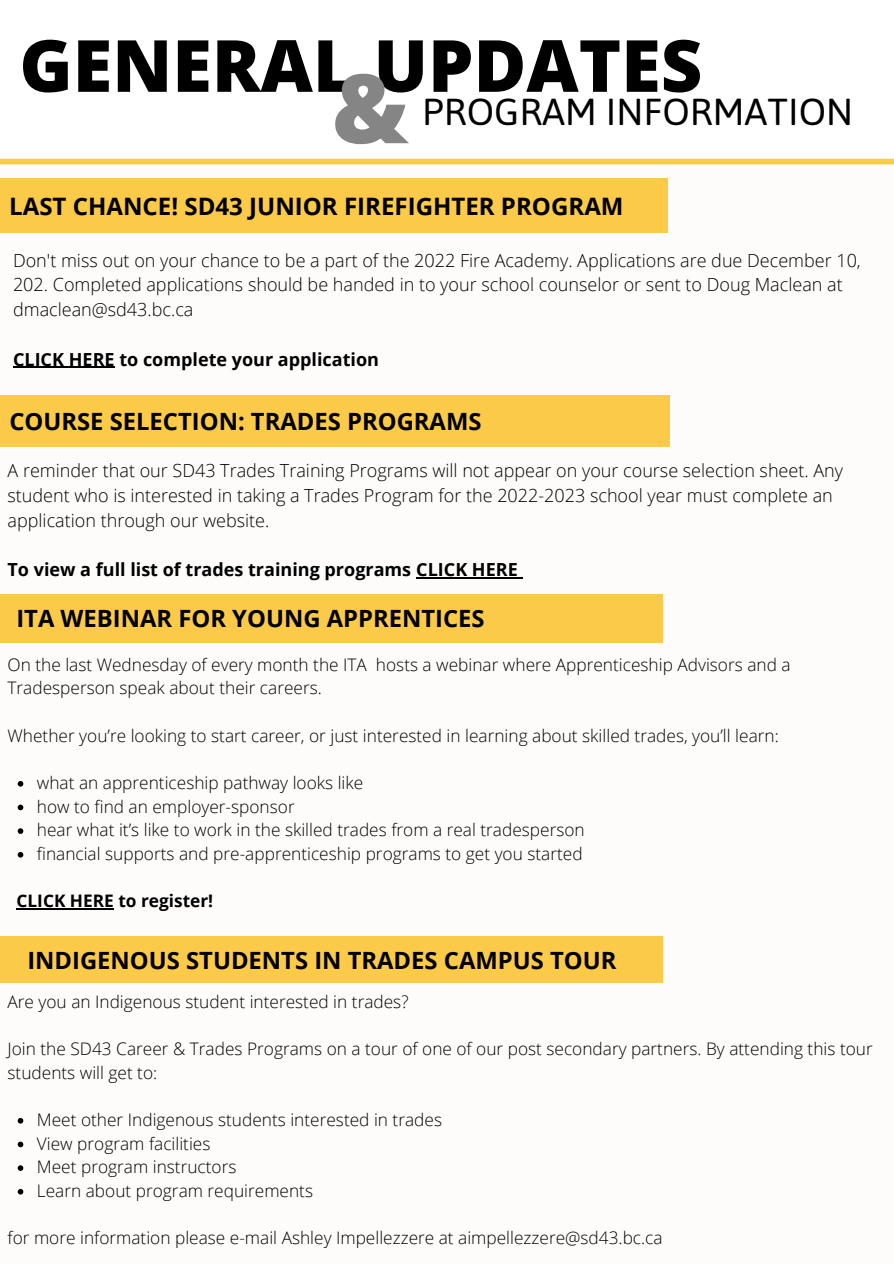
<style>
.page{position:relative;width:894px;height:1264px;background:#fff}
.page>*{position:absolute;margin:0;border:0;box-sizing:border-box;transform-origin:0 0}
.t1{font:800 96.15px "Open Sans";color:#858585}
.t2{font:800 72px "Open Sans";color:#000}
.t3{font:37.5px "Asap";color:#000}
.t4{font:700 24px "Open Sans";color:#000}
.t5{font:700 23.85px "Open Sans";color:#000}
.t6{font:300 18px/24.8px "Open Sans";color:#000}
.t7{font:700 18px "Open Sans";color:#000}
.t8{font:300 17.25px/23.7px "Open Sans";color:#000}
.t9{font:700 17.25px "Open Sans";color:#000}
</style>
<div class="page">
<div style="left:0;top:164px;width:893px;height:1099px;background:#fefcfb"></div>
<div style="left:0;top:178px;width:667px;height:54px;background:#fbca48"></div>
<hr style="left:13px;top:367px;width:102px;height:1px;background:#000">
<hr style="left:416px;top:577px;width:101px;height:1px;background:#000">
<div style="left:0;top:395px;width:669px;height:52px;background:#fbca48"></div>
<svg style="left:18px;top:781px;width:5px;height:5px"></svg>
<svg style="left:18px;top:804px;width:5px;height:6px"></svg>
<svg style="left:18px;top:828px;width:5px;height:6px"></svg>
<svg style="left:18px;top:852px;width:5px;height:5px"></svg>
<hr style="left:17px;top:908px;width:97px;height:1px;background:#000">
<div style="left:0;top:159px;width:893px;height:5px;background:#fbca48"></div>
<div style="left:0;top:594px;width:662px;height:48px;background:#fbca48"></div>
<svg style="left:18px;top:1118px;width:5px;height:5px"></svg>
<svg style="left:18px;top:1141px;width:5px;height:6px"></svg>
<svg style="left:18px;top:1165px;width:5px;height:5px"></svg>
<svg style="left:18px;top:1189px;width:5px;height:5px"></svg>
<div style="left:0;top:936px;width:662px;height:46px;background:#fbca48"></div>
<h2 class="t2" style="left:19px;top:15px;width:684px">GENERAL UPDATES</h2>
<h1 class="t1" style="left:332px;top:40px;width:78px">&amp;</h1>
<h3 class="t3" style="left:422px;top:90px;width:432px">PROGRAM INFORMATION</h3>
<h3 class="t4" style="left:9px;top:189px;width:615px">LAST CHANCE! SD43 JUNIOR FIREFIGHTER PROGRAM</h3>
<p class="t6" style="left:13px;top:247px;width:849px">Don't miss out on your chance to be a part of the 2022 Fire Academy. Applications are due December 10,<br>202. Completed applications should be handed in to your school counselor or sent to Doug Maclean at dmaclean@sd43.bc.ca</p>
<p class="t7" style="left:13px;top:346px;width:367px">CLICK HERE to complete your application</p>
<h3 class="t5" style="left:9px;top:405px;width:473px">COURSE SELECTION: TRADES PROGRAMS</h3>
<p class="t6" style="left:8px;top:458px;width:836px">A reminder that our SD43 Trades Training Programs will not appear on your course selection sheet. Any student who is interested in taking a Trades Program for the 2022-2023 school year must complete an application through our website.</p>
<p class="t7" style="left:8px;top:557px;width:511px">To view a full list of trades training programs CLICK HERE</p>
<h3 class="t5" style="left:16px;top:602px;width:469px">ITA WEBINAR FOR YOUNG APPRENTICES</h3>
<p class="t8" style="left:8px;top:652px;width:784px">On the last Wednesday of every month the ITA hosts a webinar where Apprenticeship Advisors and a<br>Tradesperson speak about their careers.</p>
<p class="t8" style="left:8px;top:723px;width:772px">Whether you’re looking to start career, or just interested in learning about skilled trades, you’ll learn:</p>
<p class="t8" style="left:37px;top:770px;width:549px">what an apprenticeship pathway looks like<br>how to find an employer-sponsor<br>hear what it’s like to work in the skilled trades from a real tradesperson financial supports and pre-apprenticeship programs to get you started</p>
<p class="t9" style="left:17px;top:888px;width:198px">CLICK HERE to register!</p>
<h3 class="t5" style="left:27px;top:943px;width:590px">INDIGENOUS STUDENTS IN TRADES CAMPUS TOUR</h3>
<p class="t8" style="left:8px;top:989px;width:402px">Are you an Indigenous student interested in trades?</p>
<p class="t8" style="left:8px;top:1036px;width:866px">Join the SD43 Career &amp; Trades Programs on a tour of one of our post secondary partners. By attending this tour students will get to:</p>
<p class="t8" style="left:37px;top:1107px;width:406px">Meet other Indigenous students interested in trades View program facilities<br>Meet program instructors<br>Learn about program requirements</p>
<p class="t8" style="left:8px;top:1225px;width:656px">for more information please e-mail Ashley Impellezzere at aimpellezzere@sd43.bc.ca</p>
</div>
